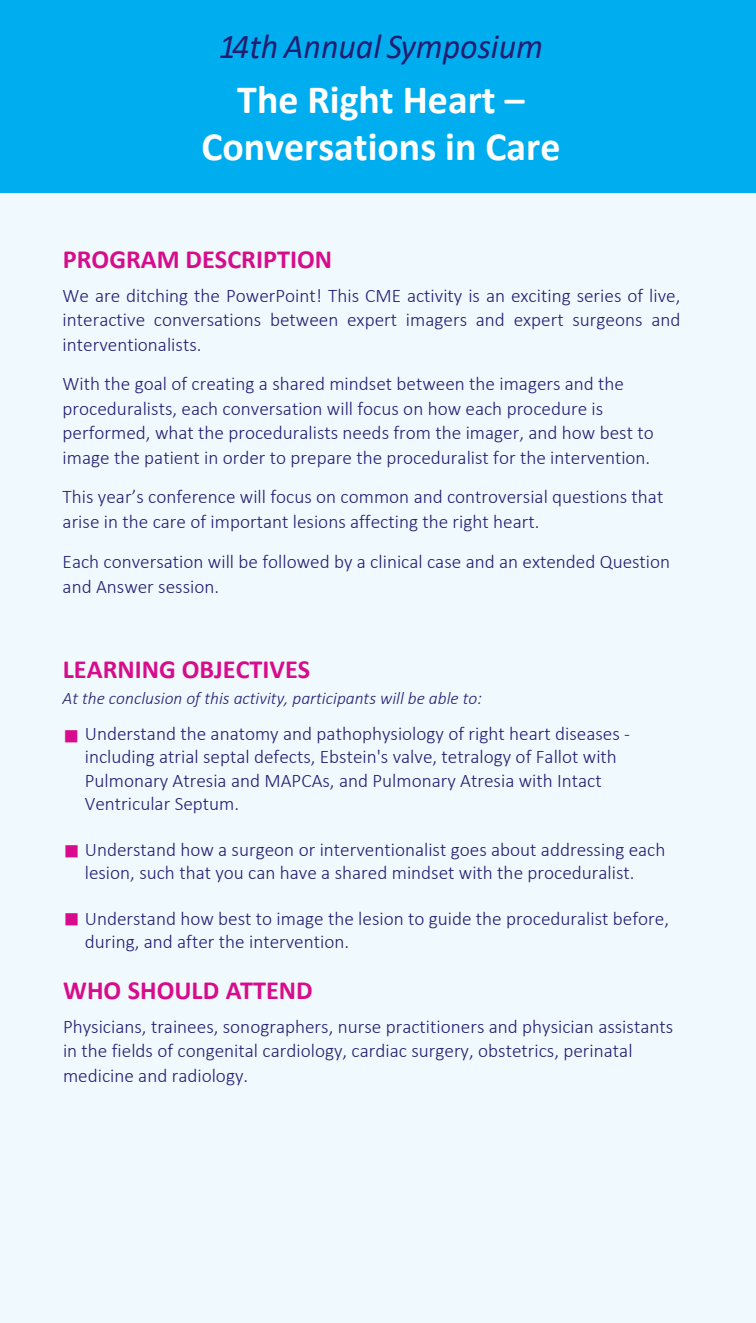
<style>
.page{position:relative;width:756px;height:1323px;background:#f0f9fd}
.page>*{position:absolute;margin:0;border:0;box-sizing:border-box;transform-origin:0 0}
.t1{font:700 40.25px/47.6px "Calibri";color:#fff;text-align:center}
.t2{font:italic 35px "Calibri";color:#221e72}
.Body_Text{font:700 26.25px "Calibri";color:#d70c8c}
.Agenda{font:700 26.25px "Calibri";color:#d70c8c}
.t3{font:21px "Wingdings";color:#d80b8c}
.Body_Text-2{font:300 19.25px/24.5px "Calibri";color:#221e72}
.t4{font:300 19.25px/23.1px "Calibri";color:#211e72}
.Agenda-2{font:300 19.25px/24.5px "Calibri";color:#221e72}
.Body_Text-3{font:italic 300 17.5px "Calibri";color:#221e72}
.s1{color:#211e72}
</style>
<div class="page">
<div style="left:0;top:0;width:756px;height:192px;background:#00aeef"></div>
<p class="t2" style="left:219px;top:22px;width:326px">14th Annual Symposium</p>
<p class="t1" style="left:201px;top:75px;width:361px">The Right Heart –<br>Conversations in Care</p>
<p class="Body_Text" style="left:63px;top:240px;width:271px">PROGRAM DESCRIPTION</p>
<p class="Body_Text-2" style="left:63px;top:283px;width:619px;text-align:justify">We are ditching the PowerPoint! This CME activity is an exciting series of live, interactive conversations between expert imagers and expert surgeons and interventionalists.</p>
<p class="Body_Text-2" style="left:63px;top:372px;width:593px">With the goal of creating a shared mindset between the imagers and the proceduralists, each conversation will focus on how each procedure is performed, what the proceduralists needs from the imager, and how best to image the patient in order to prepare the proceduralist for the intervention.</p>
<p class="Body_Text-2" style="left:63px;top:484px;width:602px">This year’s conference will focus on common and controversial <span class="s1">questions</span> that arise in the care of important lesions affecting the right heart.</p>
<p class="Body_Text-2" style="left:63px;top:549px;width:609px">Each conversation will be followed by a clinical case and an extended Question and Answer session.</p>
<p class="Body_Text" style="left:63px;top:650px;width:249px">LEARNING OBJECTIVES</p>
<p class="Body_Text-3" style="left:63px;top:687px;width:421px">At the conclusion of this activity, participants will be able to:</p>
<p class="t4" style="left:85px;top:722px;width:547px">Understand the anatomy and pathophysiology of right heart diseases - including atrial septal defects, Ebstein's valve, tetralogy of Fallot with Pulmonary Atresia and MAPCAs, and Pulmonary Atresia with Intact Ventricular Septum.</p>
<p class="t4" style="left:85px;top:838px;width:582px">Understand how a surgeon or interventionalist goes about addressing each lesion, such that you can have a shared mindset with the proceduralist.</p>
<p class="t4" style="left:85px;top:907px;width:586px">Understand how best to image the lesion to guide the proceduralist before, during, and after the intervention.</p>
<p class="t3" style="left:64px;top:725px;width:17px">■</p>
<p class="t3" style="left:64px;top:841px;width:17px">■</p>
<p class="t3" style="left:64px;top:908px;width:17px">■</p>
<p class="Agenda" style="left:63px;top:971px;width:251px">WHO SHOULD ATTEND</p>
<p class="Agenda-2" style="left:63px;top:1014px;width:612px">Physicians, trainees, sonographers, nurse practitioners and physician assistants in the fields of congenital cardiology, cardiac surgery, obstetrics, perinatal medicine and radiology.</p>
</div>
